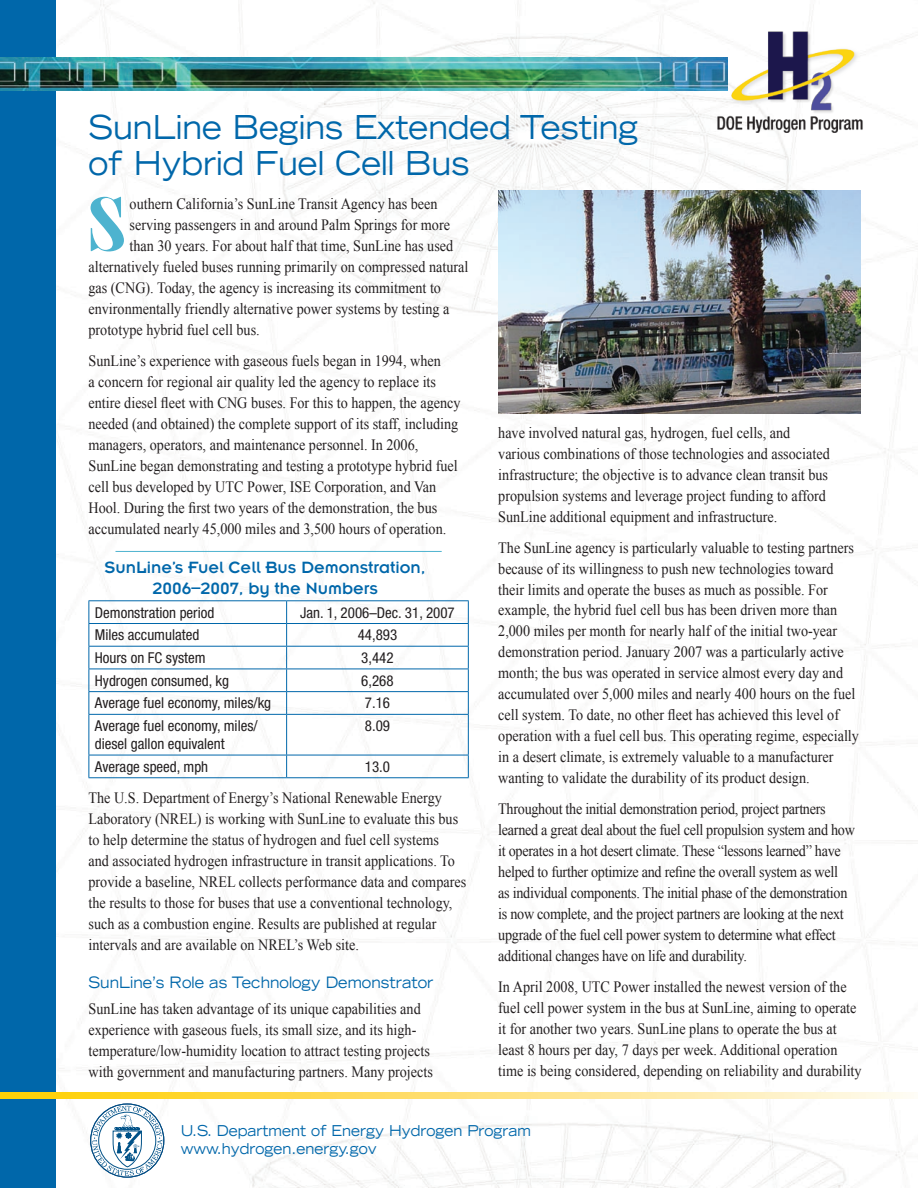
<style>
.page{position:relative;width:918px;height:1188px;background:#fff}
.page>*{position:absolute;margin:0;border:0;box-sizing:border-box;transform-origin:0 0}
.Body_Text_with_Drop{font:72.9px "Onyx";color:#4db3cf;scale:1.75 1}
.Main_fact_sheet_titl{font:expanded 33px/36px "Trade Gothic LH";color:#0067aa;scale:.9 1}
.Sidebar_head_2{font:18px/21px "Insignia";color:#0067aa;text-align:center}
.Body_text{font:15.75px/21px "Times New Roman";color:#231f20;scale:.9 1}
.Body_text-2{font:15.75px/21px "Times New Roman";letter-spacing:-.02em;color:#231f20;scale:.9 1}
.Body_Text_with_Drop-2{font:15.75px "Times New Roman";color:#231f20;scale:.9 1}
.Subhd_1{font:expanded 15.75px "Trade Gothic LH";color:#0067aa;scale:.9 1}
.Sidebar_body{font:condensed 15px/18px "Helvetica Neue LT Std";color:#231f20}
.pg_1_H2_Prog_URL{font:expanded 15px/18px "Trade Gothic LH";color:#0067aa;scale:.9 1}
</style>
<div class="page">
<img style="left:55px;top:0;width:863px;height:1188px">
<div style="left:0;top:0;width:55px;height:1188px;background:#0067aa"></div>
<svg style="left:0;top:1093px;width:918px;height:1px"></svg>
<img style="left:0;top:58px;width:713px;height:33px">
<img style="left:713px;top:29px;width:154px;height:107px">
<svg style="left:92px;top:1106px;width:70px;height:70px"></svg>
<hr style="left:116px;top:551px;width:326px;height:1px;background:#4db3cf">
<hr style="left:88px;top:600px;width:199px;height:1px;background:#0067aa">
<hr style="left:287px;top:600px;width:182px;height:1px;background:#0067aa">
<hr style="left:88px;top:623px;width:199px;height:1px;background:#0067aa">
<hr style="left:287px;top:623px;width:182px;height:1px;background:#0067aa">
<hr style="left:88px;top:646px;width:199px;height:1px;background:#0067aa">
<hr style="left:287px;top:646px;width:182px;height:1px;background:#0067aa">
<hr style="left:88px;top:669px;width:199px;height:1px;background:#0067aa">
<hr style="left:287px;top:669px;width:182px;height:1px;background:#0067aa">
<hr style="left:88px;top:691px;width:199px;height:1px;background:#0067aa">
<svg style="left:88px;top:601px;width:1px;height:113px"></svg>
<hr style="left:287px;top:691px;width:182px;height:1px;background:#0067aa">
<svg style="left:286px;top:601px;width:1px;height:113px"></svg>
<svg style="left:468px;top:601px;width:1px;height:113px"></svg>
<hr style="left:88px;top:714px;width:199px;height:1px;background:#0067aa">
<hr style="left:88px;top:715px;width:1px;height:40px;background:#0067aa">
<hr style="left:287px;top:714px;width:182px;height:1px;background:#0067aa">
<hr style="left:286px;top:715px;width:1px;height:40px;background:#0067aa">
<hr style="left:468px;top:715px;width:1px;height:40px;background:#0067aa">
<hr style="left:88px;top:755px;width:199px;height:1px;background:#0067aa">
<svg style="left:88px;top:755px;width:1px;height:22px"></svg>
<hr style="left:287px;top:755px;width:182px;height:1px;background:#0067aa">
<svg style="left:286px;top:755px;width:1px;height:22px"></svg>
<svg style="left:468px;top:755px;width:1px;height:22px"></svg>
<hr style="left:88px;top:777px;width:199px;height:1px;background:#0067aa">
<hr style="left:287px;top:777px;width:182px;height:1px;background:#0067aa">
<img style="left:498px;top:190px;width:363px;height:223px">
<svg style="left:0;top:1094px;width:918px;height:5px"></svg>
<p class="Main_fact_sheet_titl" style="left:88px;top:108px;width:613px">SunLine Begins Extended Testing of Hybrid Fuel Cell Bus</p>
<p class="Body_Text_with_Drop" style="left:88px;top:183px;width:23px">S</p>
<p class="Body_Text_with_Drop-2" style="left:130px;top:195px;width:344px">outhern California’s SunLine Transit Agency has been</p>
<p class="Body_Text_with_Drop-2" style="left:130px;top:216px;width:358px">serving passengers in and around Palm Springs for more</p>
<p class="Body_Text_with_Drop-2" style="left:130px;top:237px;width:361px">than 30 years. For about half that time, SunLine has used</p>
<p class="Body_Text_with_Drop-2" style="left:88px;top:258px;width:424px">alternatively fueled buses running primarily on compressed natural</p>
<p class="Body_Text_with_Drop-2" style="left:88px;top:279px;width:393px">gas (CNG). Today, the agency is increasing its commitment to</p>
<p class="Body_Text_with_Drop-2" style="left:88px;top:300px;width:403px">environmentally friendly alternative power systems by testing a</p>
<p class="Body_Text_with_Drop-2" style="left:88px;top:321px;width:192px">prototype hybrid fuel cell bus.</p>
<p class="Body_text" style="left:88px;top:350px;width:415px">SunLine’s experience with gaseous fuels began in 1994, when<br>a concern for regional air quality led the agency to replace its entire diesel fleet with CNG buses. For this to happen, the agency needed (and obtained) the complete support of its staff, including managers, operators, and maintenance personnel. In 2006, SunLine began demonstrating and testing a prototype hybrid fuel cell bus developed by UTC Power, ISE Corporation, and Van Hool. During the first two years of the demonstration, the bus accumulated nearly 45,000 miles and 3,500 hours of operation.</p>
<p class="Sidebar_head_2" style="left:105px;top:557px;width:322px">SunLine’s Fuel Cell Bus Demonstration,<br>2006–2007, by the Numbers</p>
<p class="Sidebar_body" style="left:95px;top:603px;width:121px">Demonstration period</p>
<p class="Sidebar_body" style="left:300px;top:603px;width:156px">Jan. 1, 2006–Dec. 31, 2007</p>
<p class="Sidebar_body" style="left:95px;top:626px;width:106px">Miles accumulated</p>
<p class="Sidebar_body" style="left:358px;top:626px;width:41px">44,893</p>
<p class="Sidebar_body" style="left:95px;top:649px;width:112px">Hours on FC system</p>
<p class="Sidebar_body" style="left:361px;top:649px;width:34px">3,442</p>
<p class="Sidebar_body" style="left:95px;top:671px;width:136px">Hydrogen consumed, kg</p>
<p class="Sidebar_body" style="left:361px;top:671px;width:34px">6,268</p>
<p class="Sidebar_body" style="left:95px;top:694px;width:178px">Average fuel economy, miles/kg</p>
<p class="Sidebar_body" style="left:365px;top:694px;width:27px">7.16</p>
<p class="Sidebar_body" style="left:95px;top:717px;width:164px">Average fuel economy, miles/ diesel gallon equivalent</p>
<p class="Sidebar_body" style="left:365px;top:717px;width:27px">8.09</p>
<p class="Sidebar_body" style="left:95px;top:757px;width:115px">Average speed, mph</p>
<p class="Sidebar_body" style="left:365px;top:757px;width:27px">13.0</p>
<p class="Body_text" style="left:88px;top:787px;width:421px">The U.S. Department of Energy’s National Renewable Energy Laboratory (NREL) is working with SunLine to evaluate this bus to help determine the status of hydrogen and fuel cell systems<br>and associated hydrogen infrastructure in transit applications. To provide a baseline, NREL collects performance data and compares the results to those for buses that use a conventional technology, such as a combustion engine. Results are published at regular intervals and are available on NREL’s Web site.</p>
<p class="Subhd_1" style="left:88px;top:972px;width:385px">SunLine’s Role as Technology Demonstrator</p>
<p class="Body_text" style="left:88px;top:998px;width:384px">SunLine has taken advantage of its unique capabilities and experience with gaseous fuels, its small size, and its high&shy;temperature/low-humidity location to attract testing projects with government and manufacturing partners. Many projects</p>
<p class="Body_text" style="left:498px;top:422px;width:370px">have involved natural gas, hydrogen, fuel cells, and various combinations of those technologies and associated infrastructure; the objective is to advance clean transit bus propulsion systems and leverage project funding to afford SunLine additional equipment and infrastructure.</p>
<p class="Body_text" style="left:498px;top:537px;width:402px">The SunLine agency is particularly valuable to testing partners because of its willingness to push new technologies toward their limits and operate the buses as much as possible. For example, the hybrid fuel cell bus has been driven more than 2,000 miles per month for nearly half of the initial two-year demonstration period. January 2007 was a particularly active month; the bus was operated in service almost every day and accumulated over 5,000 miles and nearly 400 hours on the fuel cell system. To date, no other fleet has achieved this level of operation with a fuel cell bus. This operating regime, especially in a desert climate, is extremely valuable to a manufacturer wanting to validate the durability of its product design.</p>
<p class="Body_text-2" style="left:498px;top:798px;width:398px">Throughout the initial demonstration period, project partners learned a great deal about the fuel cell propulsion system and how it operates in a hot desert climate. These “lessons learned” have helped to further optimize and refine the overall system as well<br>as individual components. The initial phase of the demonstration is now complete, and the project partners are looking at the next upgrade of the fuel cell power system to determine what effect additional changes have on life and durability.</p>
<p class="Body_text" style="left:498px;top:976px;width:405px">In April 2008, UTC Power installed the newest version of the fuel cell power system in the bus at SunLine, aiming to operate it for another two years. SunLine plans to operate the bus at least 8 hours per day, 7 days per week. Additional operation time is being considered, depending on reliability and durability</p>
<p class="pg_1_H2_Prog_URL" style="left:181px;top:1121px;width:391px">U.S. Department of Energy Hydrogen Program www.hydrogen.energy.gov</p>
</div>
